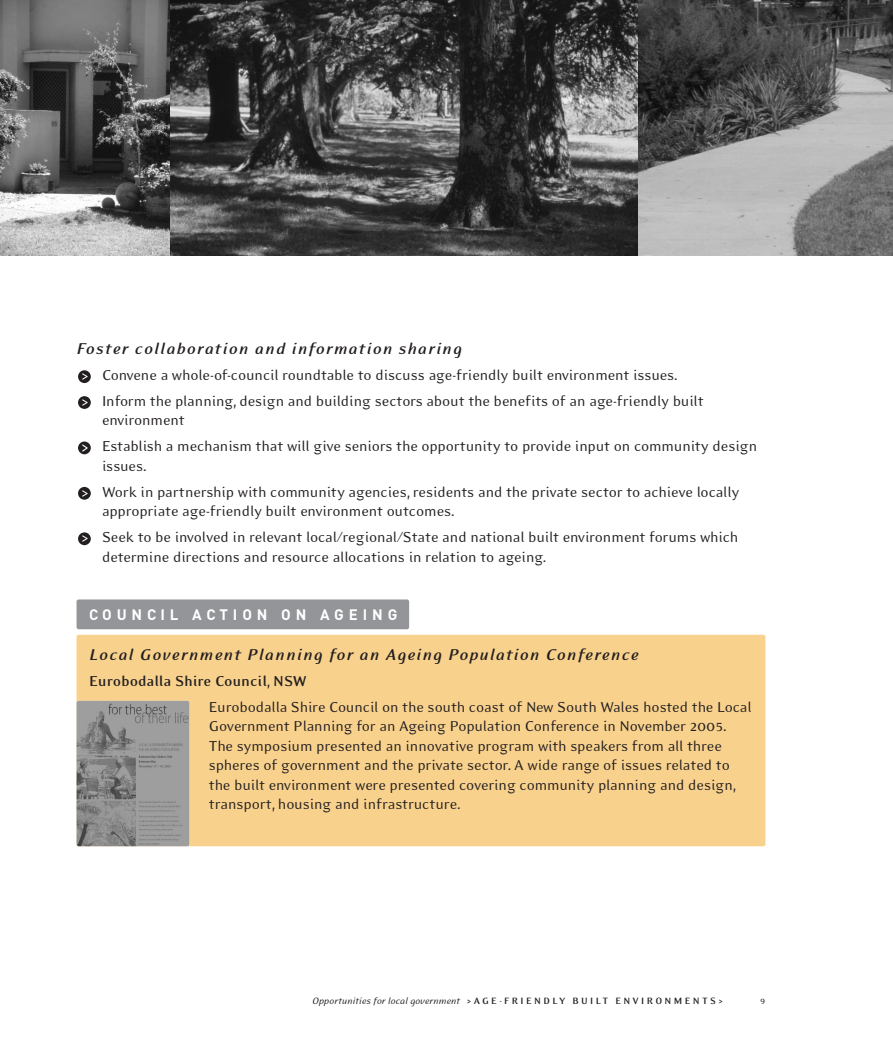
<style>
.page{position:relative;width:893px;height:1051px;background:#fff}
.page>*{position:absolute;margin:0;border:0;box-sizing:border-box;transform-origin:0 0}
.t1{font:italic 700 18px "Eidetic Modern";letter-spacing:.045em;color:#231f20}
.t2{font:16.5px/19.5px "Eidetic Modern";letter-spacing:-.01em;color:#231f20}
.t3{font:700 16.5px "Eidetic Modern";letter-spacing:-.01em;color:#231f20}
.t4{font:700 15px "DIN";letter-spacing:.325em;color:#fff}
.t5{font:italic 10.5px "Eidetic Modern";letter-spacing:-.015em;color:#231f20}
.t6{font:10.5px "Eidetic Modern";color:#231f20}
.s1{font-weight:700;font-style:normal}
</style>
<div class="page">
<img style="left:638px;top:0;width:255px;height:255px">
<div style="left:77px;top:634px;width:688px;height:212px;background:#f8d18d;border-radius:2px"></div>
<div style="left:77px;top:599px;width:332px;height:30px;background:#939598;border-radius:2px"></div>
<svg style="left:78px;top:532px;width:13px;height:13px"></svg>
<svg style="left:82px;top:535px;width:5px;height:7px"></svg>
<div style="left:78px;top:487px;width:13px;height:12px;background:#231f20;border-radius:50%"></div>
<svg style="left:82px;top:490px;width:5px;height:6px"></svg>
<svg style="left:78px;top:441px;width:13px;height:13px"></svg>
<svg style="left:82px;top:445px;width:5px;height:6px"></svg>
<div style="left:78px;top:396px;width:13px;height:13px;background:#231f20;border-radius:50%"></div>
<svg style="left:82px;top:399px;width:5px;height:6px"></svg>
<div style="left:78px;top:370px;width:13px;height:13px;background:#231f20;border-radius:50%"></div>
<svg style="left:82px;top:373px;width:5px;height:7px"></svg>
<img style="left:77px;top:700px;width:112px;height:146px;border-radius:2px">
<svg style="left:0;top:0;width:170px;height:255px;background:#6f6f6f"></svg>
<svg style="left:170px;top:0;width:468px;height:255px;background:#454545"></svg>
<p class="t1" style="left:77px;top:341px;width:387px">Foster collaboration and information sharing</p>
<p class="t2" style="left:102px;top:363px;width:603px;line-height:26px">Convene a whole-of-council roundtable to discuss age-friendly built environment issues.<br>Inform the planning, design and building sectors about the benefits of an age-friendly built</p>
<p class="t2" style="left:102px;top:409px;width:657px;line-height:26px">environment<br>Establish a mechanism that will give seniors the opportunity to provide input on community design</p>
<p class="t2" style="left:102px;top:454px;width:639px;line-height:26px">issues.<br>Work in partnership with community agencies, residents and the private sector to achieve locally</p>
<p class="t2" style="left:102px;top:499px;width:638px;line-height:26px">appropriate age-friendly built environment outcomes.<br>Seek to be involved in relevant local/regional/State and national built environment forums which</p>
<p class="t2" style="left:102px;top:548px;width:446px">determine directions and resource allocations in relation to ageing.</p>
<p class="t4" style="left:89px;top:609px;width:309px">COUNCIL ACTION ON AGEING</p>
<p class="t1" style="left:89px;top:647px;width:551px">Local Government Planning for an Ageing Population Conference</p>
<p class="t3" style="left:89px;top:673px;width:219px">Eurobodalla Shire Council, NSW</p>
<p class="t2" style="left:209px;top:698px;width:544px">Eurobodalla Shire Council on the south coast of New South Wales hosted the Local Government Planning for an Ageing Population Conference in November 2005.<br>The symposium presented an innovative program with speakers from all three spheres of government and the private sector. A wide range of issues related to the built environment were presented covering community planning and design, transport, housing and infrastructure.</p>
<p class="t5" style="left:312px;top:996px;width:412px">Opportunities for local government <span class="s1">&gt;AGE-FRIENDLY BUILT ENVIRONMENTS&gt;</span></p>
<p class="t6" style="left:760px;top:996px;width:7px">9</p>
</div>
